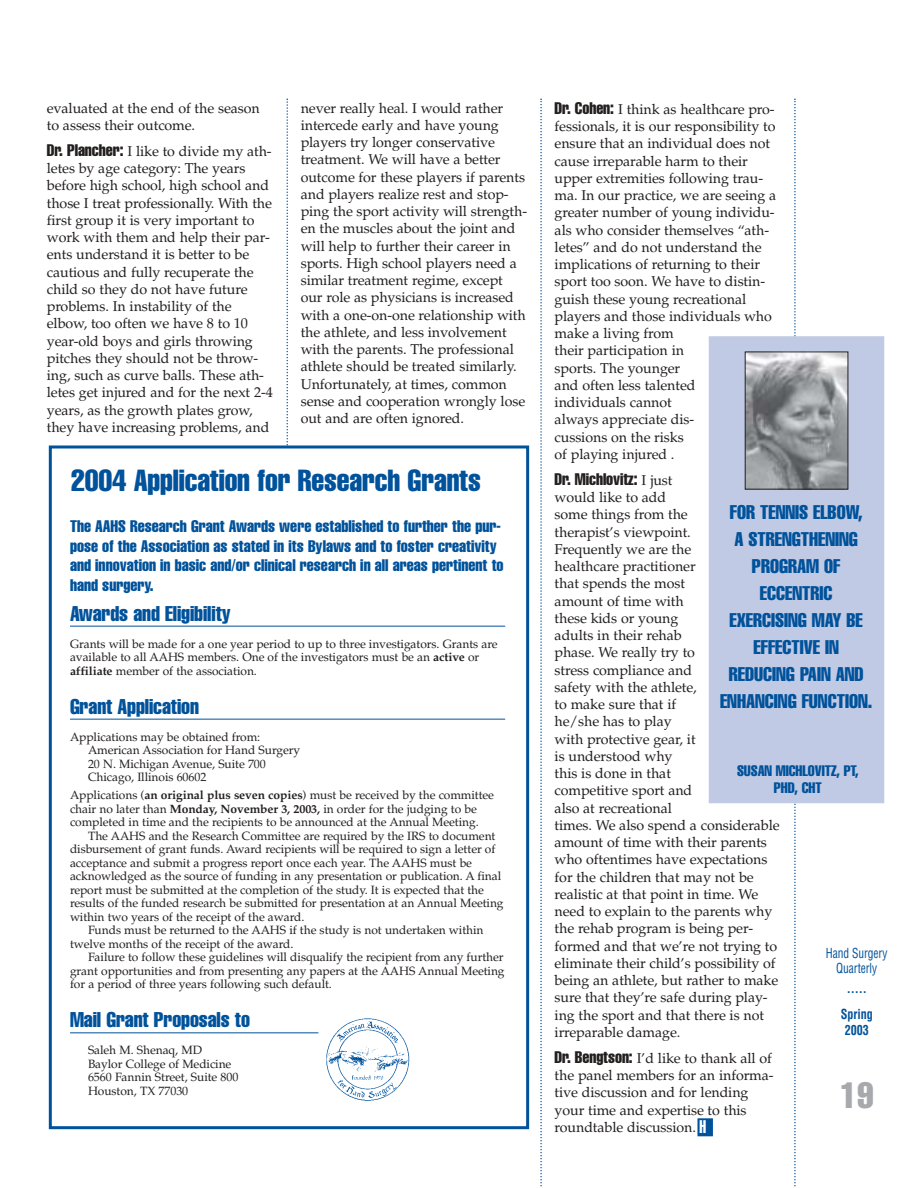
<style>
.page{position:relative;width:918px;height:1188px;background:#fff}
.page>*{position:absolute;margin:0;border:0;box-sizing:border-box;transform-origin:0 0}
.t1{font:extra-condensed 36px "Helvetica";color:#a7a9ac}
.t2{font:extra-condensed 30px "Helvetica";letter-spacing:-.005em;color:#00529b}
.t3{font:extra-condensed 21px "Helvetica";letter-spacing:-.005em;color:#00529b}
.t4{font:extra-condensed 19.5px/27px "Helvetica";color:#00529b;text-align:center}
.t5{font:extra-condensed 16.5px/19.5px "Helvetica";color:#00529b}
.t6{font:extra-condensed 16.5px "Helvetica";letter-spacing:-.005em;color:#231f1f}
.t7{font:extra-condensed 15px/17.2px "Helvetica";letter-spacing:-.005em;color:#00529b;text-align:center}
.t8{font:14.25px/17.2px "Palatino";letter-spacing:-.005em;color:#231f1f}
.t9{font:condensed 13.5px/15px "Helvetica";letter-spacing:-.005em;color:#00529b;text-align:center;scale:.85 1}
.t10{font:700 condensed 13.5px/26px "Helvetica";letter-spacing:-.005em;color:#00529b;text-align:center;scale:.9 1}
.t11{font:12px/13.5px "Palatino";letter-spacing:-.005em;color:#231f1f}
.s1{font-family:"Helvetica";font-stretch:extra-condensed;font-size:16.5px}
.s2{font-family:"Palatino";font-stretch:normal;font-size:14.25px}
.s3{font-family:"Helvetica";font-stretch:extra-condensed;font-size:18px;color:#fff}
.s4{font-weight:700}
</style>
<div class="page">
<div style="left:697px;top:1118px;width:16px;height:18px;background:#00529b"></div>
<svg style="left:794px;top:99px;width:2px;height:1088px"></svg>
<svg style="left:540px;top:99px;width:2px;height:1088px"></svg>
<svg style="left:286px;top:99px;width:2px;height:347px"></svg>
<div style="left:709px;top:337px;width:175px;height:466px;background:#c1cae4"></div>
<img style="left:747px;top:354px;width:99px;height:134px">
<div style="left:745px;top:352px;width:103px;height:138px;border:1px solid #231f1f"></div>
<div style="left:49px;top:446px;width:480px;height:683px;border:3px solid #00529b"></div>
<hr style="left:70px;top:626px;width:435px;height:1px;background:#00529b">
<hr style="left:70px;top:719px;width:435px;height:1px;background:#00529b">
<hr style="left:70px;top:1032px;width:248px;height:1px;background:#00529b">
<img style="left:326px;top:1018px;width:84px;height:83px">
<p class="t8" style="left:301px;top:101px;width:228px">never really heal. I would rather intercede early and have young players try longer conservative treatment. We will have a better outcome for these players if parents and players realize rest and stop&shy;ping the sport activity will strength&shy;en the muscles about the joint and will help to further their career in sports. High school players need a similar treatment regime, except our role as physicians is increased with a one-on-one relationship with the athlete, and less involvement with the parents. The professional athlete should be treated similarly.<br>Unfortunately, at times, common sense and cooperation wrongly lose out and are often ignored.</p>
<p class="t8" style="left:555px;top:102px;width:223px"><span class="s1">Dr. Cohen:</span> I think as healthcare pro&shy;fessionals, it is our responsibility to ensure that an individual does not cause irreparable harm to their upper extremities following trau&shy;ma. In our practice, we are seeing a greater number of young individu&shy;als who consider themselves “ath&shy;letes” and do not understand the implications of returning to their sport too soon. We have to distin&shy;guish these young recreational players and those individuals who make a living from<br>their participation in<br>sports. The younger<br>and often less talented<br>individuals cannot<br>always appreciate dis-<br>cussions on the risks<br>of playing injured .</p>
<p class="t6" style="left:555px;top:473px;width:119px">Dr. Michlovitz: <span class="s2">I just</span></p>
<p class="t8" style="left:555px;top:490px;width:227px">would like to add<br>some things from the<br>therapist’s viewpoint.<br>Frequently we are the<br>healthcare practitioner<br>that spends the most<br>amount of time with<br>these kids or young<br>adults in their rehab<br>phase. We really try to<br>stress compliance and<br>safety with the athlete,<br>to make sure that if<br>he/she has to play<br>with protective gear, it<br>is understood why<br>this is done in that<br>competitive sport and<br>also at recreational<br>times. We also spend a considerable amount of time with their parents who oftentimes have expectations for the children that may not be realistic at that point in time. We need to explain to the parents why the rehab program is being per&shy;formed and that we’re not trying to eliminate their child’s possibility of being an athlete, but rather to make sure that they’re safe during play&shy;ing the sport and that there is not irreparable damage.</p>
<p class="t8" style="left:555px;top:1051px;width:220px"><span class="s1">Dr. Bengtson:</span> I’d like to thank all of the panel members for an informa&shy;tive discussion and for lending your time and expertise to this roundtable discussion. <span class="s3">H</span></p>
<p class="t8" style="left:47px;top:101px;width:214px">evaluated at the end of the season to assess their outcome.</p>
<p class="t8" style="left:47px;top:144px;width:228px"><span class="s1">Dr. Plancher:</span> I like to divide my ath&shy;letes by age category: The years before high school, high school and those I treat professionally. With the first group it is very important to work with them and help their par&shy;ents understand it is better to be cautious and fully recuperate the child so they do not have future problems. In instability of the elbow, too often we have 8 to 10 year-old boys and girls throwing pitches they should not be throw&shy;ing, such as curve balls. These ath&shy;letes get injured and for the next 2-4 years, as the growth plates grow, they have increasing problems, and</p>
<h2 class="t2" style="left:71px;top:469px;width:411px">2004 Application for Research Grants</h2>
<h3 class="t4" style="left:720px;top:500px;width:154px">FOR TENNIS ELBOW,<br>A STRENGTHENING<br>PROGRAM OF<br>ECCENTRIC<br>EXERCISING MAY BE<br>EFFECTIVE IN<br>REDUCING PAIN AND<br>ENHANCING FUNCTION.</h3>
<p class="t5" style="left:70px;top:518px;width:435px">The AAHS Research Grant Awards were established to further the pur&shy;pose of the Association as stated in its Bylaws and to foster creativity and innovation in basic and/or clinical research in all areas pertinent to hand surgery.</p>
<h3 class="t3" style="left:70px;top:606px;width:162px">Awards and Eligibility</h3>
<p class="t11" style="left:70px;top:638px;width:429px">Grants will be made for a one year period to up to three investigators. Grants are available to all AAHS members. One of the investigators must be an <span class="s4">active</span> or <span class="s4">affiliate</span> member of the association.</p>
<h3 class="t3" style="left:70px;top:699px;width:131px">Grant Application</h3>
<p class="t11" style="left:88px;top:731px;width:214px;text-indent:-18px">Applications may be obtained from:<br>American Association for Hand Surgery<br>20 N. Michigan Avenue, Suite 700<br>Chicago, Illinois 60602</p>
<p class="t11" style="left:70px;top:790px;width:426px">Applications (<span class="s4">an original plus seven copies</span>) must be received by the committee chair no later than <span class="s4">Monday, November 3, 2003,</span> in order for the judging to be completed in time and the recipients to be announced at the Annual Meeting.</p>
<p class="t11" style="left:88px;top:830px;width:409px">The AAHS and the Research Committee are required by the IRS to document</p>
<p class="t11" style="left:70px;top:844px;width:427px">disbursement of grant funds. Award recipients will be required to sign a letter of</p>
<p class="t11" style="left:70px;top:857px;width:403px">acceptance and submit a progress report once each year. The AAHS must be</p>
<p class="t11" style="left:70px;top:871px;width:433px">acknowledged as the source of funding in any presentation or publication. A final</p>
<p class="t11" style="left:70px;top:884px;width:415px">report must be submitted at the completion of the study. It is expected that the</p>
<p class="t11" style="left:70px;top:898px;width:435px">results of the funded research be submitted for presentation at an Annual Meeting</p>
<p class="t11" style="left:70px;top:911px;width:236px">within two years of the receipt of the award.</p>
<p class="t11" style="left:88px;top:925px;width:397px">Funds must be returned to the AAHS if the study is not undertaken within</p>
<p class="t11" style="left:70px;top:938px;width:225px">twelve months of the receipt of the award.</p>
<p class="t11" style="left:88px;top:952px;width:417px">Failure to follow these guidelines will disqualify the recipient from any further</p>
<p class="t11" style="left:70px;top:965px;width:436px">grant opportunities and from presenting any papers at the AAHS Annual Meeting</p>
<p class="t11" style="left:70px;top:979px;width:263px">for a period of three years following such default.</p>
<h3 class="t3" style="left:70px;top:1012px;width:181px">Mail Grant Proposals to</h3>
<p class="t11" style="left:88px;top:1045px;width:152px">Saleh M. Shenaq, MD<br>Baylor College of Medicine<br>6560 Fannin Street, Suite 800<br>Houston, TX 77030</p>
<p class="t7" style="left:737px;top:763px;width:123px">SUSAN MICHLOVITZ, PT,<br>PHD, CHT</p>
<p class="t9" style="left:826px;top:946px;width:74px">Hand Surgery<br>Quarterly</p>
<p class="t10" style="left:841px;top:976px;width:37px">.....<br>Spring</p>
<p class="t10" style="left:845px;top:1018px;width:28px">2003</p>
<h1 class="t1" style="left:840px;top:1082px;width:35px">19</h1>
</div>
